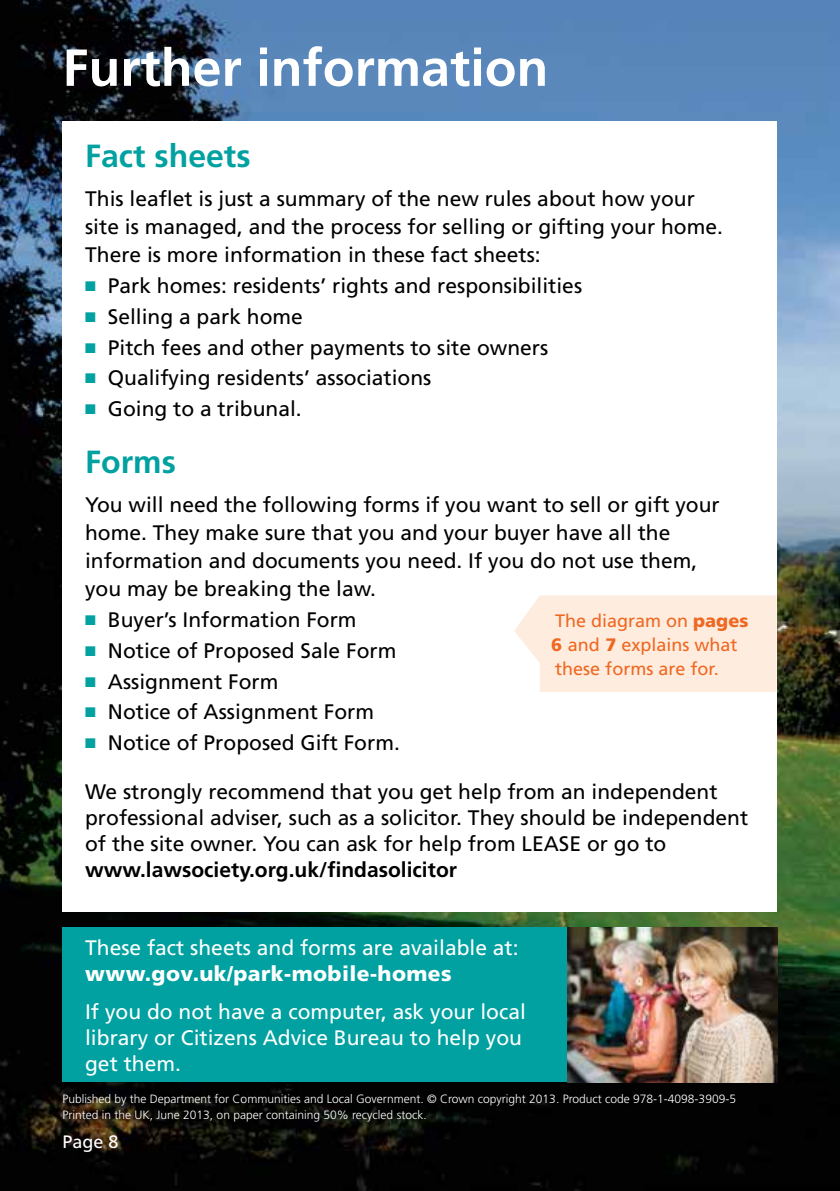
<style>
.page{position:relative;width:840px;height:1191px;background:#fff}
.page>*{position:absolute;margin:0;border:0;box-sizing:border-box;transform-origin:0 0}
.t1{font:700 52px "Frutiger";color:#fff}
.t2{font:700 32px "Frutiger";color:#00a1a0}
.t3{font:21px/28px "Frutiger";color:#000}
.t4{font:21px/26px "Frutiger";color:#fff}
.t5{font:700 21px "Frutiger";color:#000}
.t6{font:900 21px "Frutiger";letter-spacing:.02em;color:#fff}
.t7{font:18px/24px "Frutiger";color:#ef6821}
.t8{font:18px "Frutiger";color:#fff}
.t9{font:300 12px/16px "Frutiger";color:#fff}
.s1{color:#00a1a0}
.s2{font-weight:900}
</style>
<div class="page">
<img style="left:0;top:0;width:839px;height:1191px">
<div style="left:62px;top:121px;width:714px;height:791px;background:#fff"></div>
<svg style="left:514px;top:595px;width:262px;height:97px;background:#feede1"></svg>
<div style="left:62px;top:927px;width:707px;height:155px;background:#00a1a0"></div>
<img style="left:567px;top:927px;width:210px;height:155px">
<h1 class="t1" style="left:62px;top:37px;width:487px">Further information</h1>
<h2 class="t2" style="left:85px;top:137px;width:167px">Fact sheets</h2>
<p class="t3" style="left:85px;top:184px;width:639px">This leaflet is just a summary of the new rules about how your site is managed, and the process for selling or gifting your home.<br>There is more information in these fact sheets:</p>
<p class="t3" style="left:85px;top:271px;width:498px"><span class="s1">■</span> Park homes: residents’ rights and responsibilities</p>
<p class="t3" style="left:85px;top:302px;width:219px"><span class="s1">■</span> Selling a park home</p>
<p class="t3" style="left:85px;top:333px;width:464px"><span class="s1">■</span> Pitch fees and other payments to site owners</p>
<p class="t3" style="left:85px;top:364px;width:347px"><span class="s1">■</span> Qualifying residents’ associations</p>
<p class="t3" style="left:85px;top:395px;width:218px"><span class="s1">■</span> Going to a tribunal.</p>
<h2 class="t2" style="left:85px;top:443px;width:92px">Forms</h2>
<p class="t3" style="left:85px;top:490px;width:635px">You will need the following forms if you want to sell or gift your home. They make sure that you and your buyer have all the information and documents you need. If you do not use them, you may be breaking the law.</p>
<p class="t3" style="left:85px;top:605px;width:273px"><span class="s1">■</span> Buyer’s Information Form</p>
<p class="t3" style="left:85px;top:636px;width:312px"><span class="s1">■</span> Notice of Proposed Sale Form</p>
<p class="t3" style="left:85px;top:667px;width:195px"><span class="s1">■</span> Assignment Form</p>
<p class="t3" style="left:85px;top:698px;width:290px"><span class="s1">■</span> Notice of Assignment Form</p>
<p class="t3" style="left:85px;top:729px;width:316px"><span class="s1">■</span> Notice of Proposed Gift Form.</p>
<p class="t3" style="left:85px;top:778px;width:664px;line-height:26px">We strongly recommend that you get help from an independent professional adviser, such as a solicitor. They should be independent of the site owner. You can ask for help from LEASE or go to</p>
<p class="t5" style="left:85px;top:857px;width:373px">www.lawsociety.org.uk/findasolicitor</p>
<p class="t7" style="left:551px;top:608px;width:198px">The diagram on <span class="s2">pages<br>6</span> and <span class="s2">7</span> explains what these forms are for.</p>
<p class="t4" style="left:85px;top:934px;width:435px">These fact sheets and forms are available at:</p>
<p class="t6" style="left:85px;top:961px;width:368px">www.gov.uk/park-mobile-homes</p>
<p class="t4" style="left:85px;top:998px;width:442px">If you do not have a computer, ask your local library or Citizens Advice Bureau to help you get them.</p>
<p class="t9" style="left:62px;top:1090px;width:674px">Published by the Department for Communities and Local Government. © Crown copyright 2013. Product code 978-1-4098-3909-5<br>Printed in the UK, June 2013, on paper containing 50% recycled stock.</p>
<p class="t8" style="left:62px;top:1131px;width:58px">Page 8</p>
</div>
